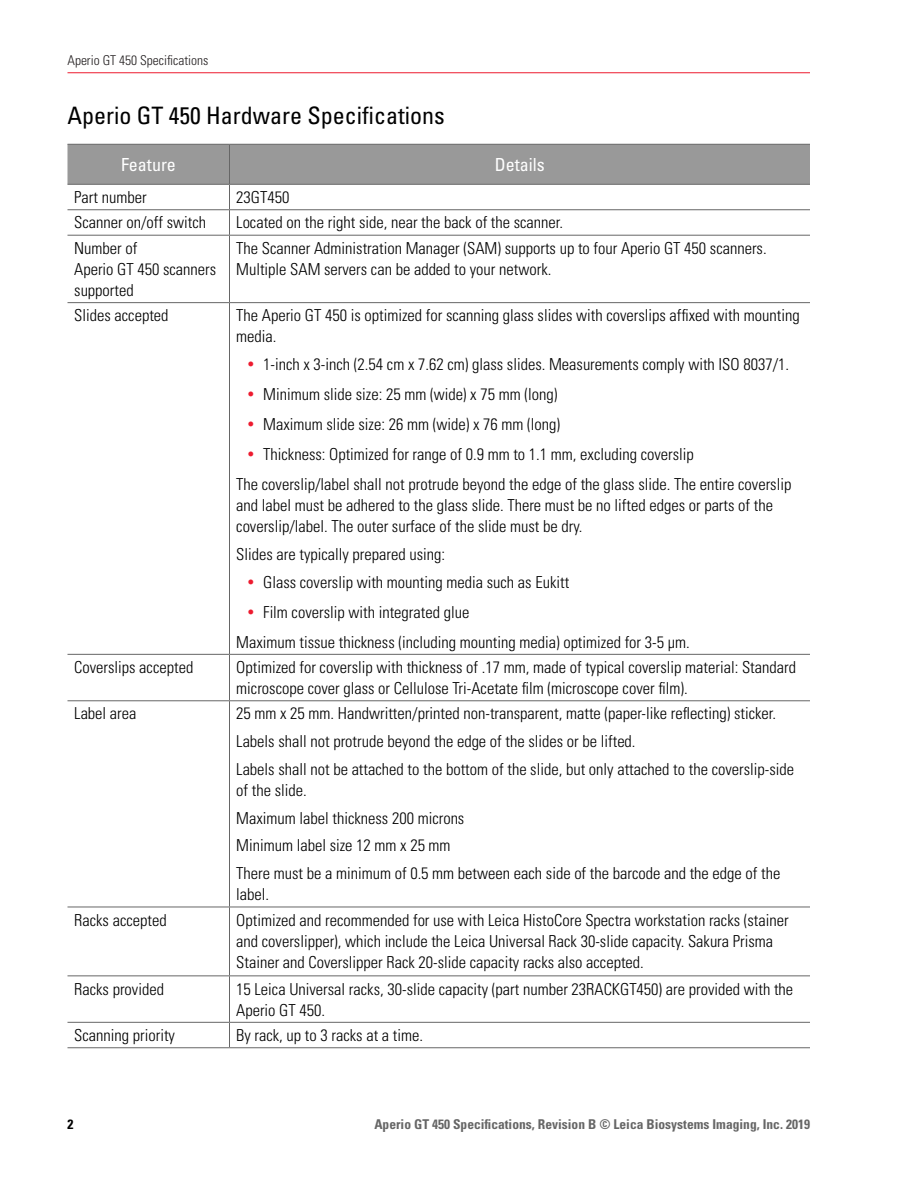
<style>
.page{position:relative;width:918px;height:1188px;background:#fff}
.page>*{position:absolute;margin:0;border:0;box-sizing:border-box;transform-origin:0 0}
.Heading_1{font:condensed 24px "Univers LT Std";color:#000}
.Table_heading_12pt_w{font:condensed 18px "Univers LT Std";color:#fff}
.Table_cell_11pt_spac{font:300 condensed 16.5px/21px "Univers LT Std";color:#000}
.t1{font:700 condensed 13.5px "Univers LT Std";color:#666}
.t2{font:300 condensed 13.5px "Univers LT Std";color:#231f20}
.t3{font:700 condensed 13.5px "Univers LT Std";color:#000}
</style>
<div class="page">
<hr style="left:68px;top:72px;width:742px;height:1px;background:#ed1b2f">
<svg style="left:68px;top:303px;width:742px;height:604px"></svg>
<hr style="left:230px;top:235px;width:580px;height:1px;background:#666">
<hr style="left:230px;top:302px;width:580px;height:1px;background:#666">
<hr style="left:230px;top:654px;width:580px;height:1px;background:#666">
<hr style="left:230px;top:700px;width:580px;height:1px;background:#666">
<hr style="left:230px;top:907px;width:580px;height:1px;background:#666">
<hr style="left:230px;top:975px;width:580px;height:1px;background:#666">
<hr style="left:230px;top:1022px;width:580px;height:1px;background:#666">
<hr style="left:230px;top:1047px;width:580px;height:1px;background:#666">
<hr style="left:68px;top:235px;width:162px;height:1px;background:#666">
<hr style="left:68px;top:302px;width:162px;height:1px;background:#666">
<hr style="left:68px;top:654px;width:162px;height:1px;background:#666">
<hr style="left:68px;top:700px;width:162px;height:1px;background:#666">
<hr style="left:68px;top:907px;width:162px;height:1px;background:#666">
<hr style="left:68px;top:975px;width:162px;height:1px;background:#666">
<hr style="left:68px;top:1022px;width:162px;height:1px;background:#666">
<hr style="left:68px;top:1047px;width:162px;height:1px;background:#666">
<svg style="left:68px;top:144px;width:742px;height:91px"></svg>
<hr style="left:229px;top:236px;width:1px;height:66px;background:#666">
<hr style="left:229px;top:303px;width:1px;height:351px;background:#666">
<hr style="left:229px;top:655px;width:1px;height:45px;background:#666">
<hr style="left:229px;top:701px;width:1px;height:206px;background:#666">
<hr style="left:229px;top:907px;width:1px;height:68px;background:#666">
<hr style="left:229px;top:976px;width:1px;height:46px;background:#666">
<svg style="left:229px;top:1023px;width:1px;height:24px"></svg>
<svg style="left:248px;top:362px;width:5px;height:5px"></svg>
<svg style="left:248px;top:392px;width:5px;height:5px"></svg>
<svg style="left:248px;top:422px;width:5px;height:5px"></svg>
<svg style="left:248px;top:452px;width:5px;height:5px"></svg>
<svg style="left:248px;top:579px;width:5px;height:5px"></svg>
<svg style="left:248px;top:609px;width:5px;height:5px"></svg>
<p class="t2" style="left:68px;top:52px;width:142px">Aperio GT 450 Specifications</p>
<p class="Heading_1" style="left:68px;top:100px;width:379px">Aperio GT 450 Hardware Specifications</p>
<p class="Table_heading_12pt_w" style="left:121px;top:153px;width:56px">Feature</p>
<p class="Table_heading_12pt_w" style="left:495px;top:153px;width:51px">Details</p>
<p class="Table_cell_11pt_spac" style="left:74px;top:187px;width:74px">Part number</p>
<p class="Table_cell_11pt_spac" style="left:236px;top:187px;width:55px">23GT450</p>
<p class="Table_cell_11pt_spac" style="left:74px;top:212px;width:133px">Scanner on/off switch</p>
<p class="Table_cell_11pt_spac" style="left:236px;top:212px;width:328px">Located on the right side, near the back of the scanner.</p>
<p class="Table_cell_11pt_spac" style="left:74px;top:238px;width:144px">Number of<br>Aperio GT 450 scanners supported</p>
<p class="Table_cell_11pt_spac" style="left:236px;top:238px;width:532px">The Scanner Administration Manager (SAM) supports up to four Aperio GT 450 scanners.<br>Multiple SAM servers can be added to your network.</p>
<p class="Table_cell_11pt_spac" style="left:74px;top:305px;width:96px">Slides accepted</p>
<p class="Table_cell_11pt_spac" style="left:236px;top:305px;width:565px">The Aperio GT 450 is optimized for scanning glass slides with coverslips affixed with mounting media.</p>
<p class="Table_cell_11pt_spac" style="left:263px;top:354px;width:527px">1-inch x 3-inch (2.54 cm x 7.62 cm) glass slides. Measurements comply with ISO 8037/1.</p>
<p class="Table_cell_11pt_spac" style="left:263px;top:384px;width:296px">Minimum slide size: 25 mm (wide) x 75 mm (long)</p>
<p class="Table_cell_11pt_spac" style="left:263px;top:414px;width:298px">Maximum slide size: 26 mm (wide) x 76 mm (long)</p>
<p class="Table_cell_11pt_spac" style="left:263px;top:444px;width:432px">Thickness: Optimized for range of 0.9 mm to 1.1 mm, excluding coverslip</p>
<p class="Table_cell_11pt_spac" style="left:236px;top:474px;width:557px">The coverslip/label shall not protrude beyond the edge of the glass slide. The entire coverslip and label must be adhered to the glass slide. There must be no lifted edges or parts of the coverslip/label. The outer surface of the slide must be dry.</p>
<p class="Table_cell_11pt_spac" style="left:236px;top:544px;width:210px">Slides are typically prepared using:</p>
<p class="Table_cell_11pt_spac" style="left:263px;top:571px;width:308px">Glass coverslip with mounting media such as Eukitt</p>
<p class="Table_cell_11pt_spac" style="left:263px;top:601px;width:208px">Film coverslip with integrated glue</p>
<p class="Table_cell_11pt_spac" style="left:236px;top:631px;width:455px">Maximum tissue thickness (including mounting media) optimized for 3-5 µm.</p>
<p class="Table_cell_11pt_spac" style="left:74px;top:657px;width:121px">Coverslips accepted</p>
<p class="Table_cell_11pt_spac" style="left:236px;top:657px;width:561px">Optimized for coverslip with thickness of .17 mm, made of typical coverslip material: Standard microscope cover glass or Cellulose Tri-Acetate film (microscope cover film).</p>
<p class="Table_cell_11pt_spac" style="left:74px;top:703px;width:64px">Label area</p>
<p class="Table_cell_11pt_spac" style="left:236px;top:703px;width:541px">25 mm x 25 mm. Handwritten/printed non-transparent, matte (paper-like reflecting) sticker.</p>
<p class="Table_cell_11pt_spac" style="left:236px;top:731px;width:401px">Labels shall not protrude beyond the edge of the slides or be lifted.</p>
<p class="Table_cell_11pt_spac" style="left:236px;top:759px;width:559px">Labels shall not be attached to the bottom of the slide, but only attached to the coverslip-side of the slide.</p>
<p class="Table_cell_11pt_spac" style="left:236px;top:807px;width:230px">Maximum label thickness 200 microns</p>
<p class="Table_cell_11pt_spac" style="left:236px;top:835px;width:216px">Minimum label size 12 mm x 25 mm</p>
<p class="Table_cell_11pt_spac" style="left:236px;top:863px;width:546px">There must be a minimum of 0.5 mm between each side of the barcode and the edge of the label.</p>
<p class="Table_cell_11pt_spac" style="left:74px;top:909px;width:94px">Racks accepted</p>
<p class="Table_cell_11pt_spac" style="left:236px;top:909px;width:554px">Optimized and recommended for use with Leica HistoCore Spectra workstation racks (stainer and coverslipper), which include the Leica Universal Rack 30-slide capacity. Sakura Prisma<br>Stainer and Coverslipper Rack 20-slide capacity racks also accepted.</p>
<p class="Table_cell_11pt_spac" style="left:74px;top:978px;width:91px">Racks provided</p>
<p class="Table_cell_11pt_spac" style="left:236px;top:978px;width:559px">15 Leica Universal racks, 30-slide capacity (part number 23RACKGT450) are provided with the<br>Aperio GT 450.</p>
<p class="Table_cell_11pt_spac" style="left:74px;top:1025px;width:102px">Scanning priority</p>
<p class="Table_cell_11pt_spac" style="left:236px;top:1025px;width:188px">By rack, up to 3 racks at a time.</p>
<p class="t3" style="left:68px;top:1116px;width:7px">2</p>
<p class="t1" style="left:374px;top:1116px;width:437px">Aperio GT 450 Specifications, Revision B © Leica Biosystems Imaging, Inc. 2019</p>
</div>
